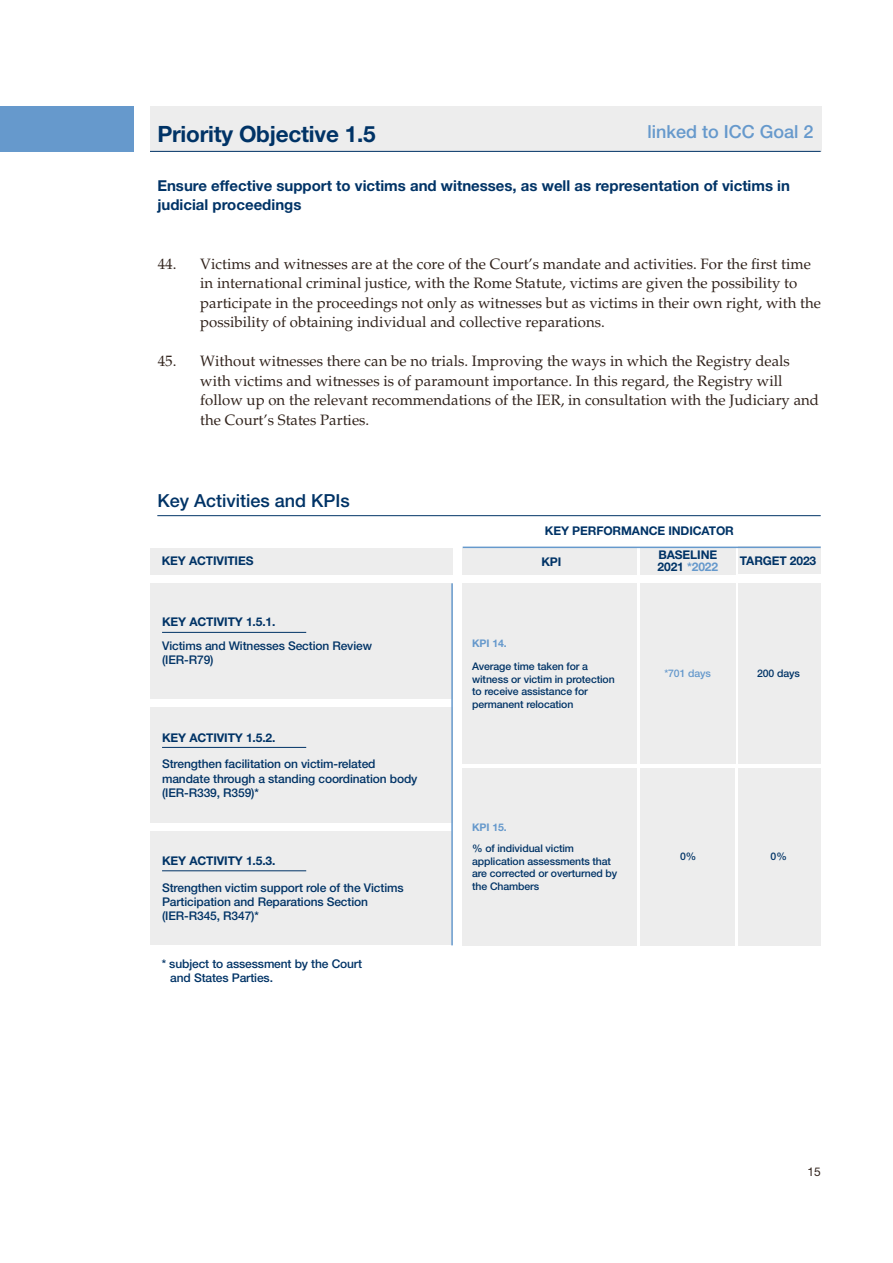
<style>
.page{position:relative;width:893px;height:1263px;background:#fff}
.page>*{position:absolute;margin:0;border:0;box-sizing:border-box;transform-origin:0 0}
.t1{font:700 22.5px "Helvetica Neue LT Pro";letter-spacing:-.01em;color:#036}
.t2{font:500 18px "Helvetica Neue LT Pro";color:#036}
.t3{font:500 18px "Helvetica Neue LT Pro";color:#69c}
.t4{font:15px/19.5px "Palatino";color:#31231c}
.t5{font:700 15px/19.5px "Helvetica Neue LT Pro";color:#036}
.t6{font:500 12px/14.4px "Helvetica Neue LT Pro";letter-spacing:-.01em;color:#036}
.t7{font:700 12px "Helvetica Neue LT Pro";letter-spacing:-.01em;color:#036}
.t8{font:700 12px "Helvetica Neue LT Pro";letter-spacing:-.01em;color:#69c}
.t9{font:12px "Helvetica Neue LT Pro";color:#31231c}
.t10{font:500 10.5px/12.6px "Helvetica Neue LT Pro";letter-spacing:-.01em;color:#036}
.t11{font:700 10.5px "Helvetica Neue LT Pro";letter-spacing:-.01em;color:#69c}
.t12{font:500 10.5px "Helvetica Neue LT Pro";letter-spacing:-.01em;color:#69c}
.s1{color:#036}
</style>
<div class="page">
<div style="left:150px;top:106px;width:671px;height:46px;background:#ededed"></div>
<hr style="left:150px;top:151px;width:671px;height:1px;background:#036">
<div style="left:150px;top:583px;width:303px;height:115px;background:#ededed"></div>
<div style="left:150px;top:548px;width:303px;height:26px;background:#ededed"></div>
<div style="left:463px;top:548px;width:174px;height:26px;background:#ededed"></div>
<div style="left:150px;top:707px;width:303px;height:116px;background:#ededed"></div>
<div style="left:150px;top:831px;width:301px;height:114px;background:#ededed"></div>
<div style="left:463px;top:583px;width:174px;height:181px;background:#ededed"></div>
<div style="left:463px;top:768px;width:174px;height:177px;background:#ededed"></div>
<hr style="left:451px;top:583px;width:2px;height:362px;background:#69c">
<hr style="left:162px;top:747px;width:144px;height:1px;background:#036">
<hr style="left:162px;top:632px;width:144px;height:1px;background:#036">
<div style="left:640px;top:548px;width:95px;height:26px;background:#ededed"></div>
<div style="left:738px;top:547px;width:83px;height:27px;background:#ededed"></div>
<div style="left:640px;top:583px;width:95px;height:181px;background:#ededed"></div>
<div style="left:640px;top:768px;width:94px;height:177px;background:#ededed"></div>
<div style="left:738px;top:583px;width:83px;height:181px;background:#ededed"></div>
<div style="left:738px;top:768px;width:83px;height:177px;background:#ededed"></div>
<hr style="left:162px;top:870px;width:144px;height:1px;background:#036">
<hr style="left:463px;top:547px;width:358px;height:1px;background:#69c">
<div style="left:0;top:106px;width:134px;height:46px;background:#69c"></div>
<hr style="left:157px;top:515px;width:664px;height:1px;background:#036">
<h3 class="t1" style="left:157px;top:120px;width:220px">Priority Objective 1.5</h3>
<p class="t5" style="left:157px;top:175px;width:634px">Ensure effective support to victims and witnesses, as well as representation of victims in judicial proceedings</p>
<h3 class="t3" style="left:647px;top:121px;width:168px">linked to ICC Goal 2</h3>
<p class="t4" style="left:200px;top:254px;width:622px;text-indent:-43px">44. Victims and witnesses are at the core of the Court’s mandate and activities. For the first time in international criminal justice, with the Rome Statute, victims are given the possibility to participate in the proceedings not only as witnesses but as victims in their own right, with the possibility of obtaining individual and collective reparations.</p>
<p class="t4" style="left:200px;top:351px;width:620px;text-indent:-43px">45. Without witnesses there can be no trials. Improving the ways in which the Registry deals with victims and witnesses is of paramount importance. In this regard, the Registry will follow up on the relevant recommendations of the IER, in consultation with the Judiciary and the Court’s States Parties.</p>
<h3 class="t2" style="left:157px;top:490px;width:194px">Key Activities and KPIs</h3>
<h3 class="t7" style="left:545px;top:524px;width:190px">KEY PERFORMANCE INDICATOR</h3>
<h3 class="t7" style="left:162px;top:554px;width:93px">KEY ACTIVITIES</h3>
<h3 class="t7" style="left:541px;top:555px;width:21px">KPI</h3>
<h3 class="t7" style="left:162px;top:615px;width:115px">KEY ACTIVITY 1.5.1.</h3>
<h3 class="t6" style="left:162px;top:638px;width:211px">Victims and Witnesses Section Review (IER-R79)</h3>
<h3 class="t7" style="left:162px;top:730px;width:115px">KEY ACTIVITY 1.5.2.</h3>
<h3 class="t6" style="left:162px;top:756px;width:257px">Strengthen facilitation on victim-related mandate through a standing coordination body (IER-R339, R359)*</h3>
<h3 class="t7" style="left:162px;top:853px;width:115px">KEY ACTIVITY 1.5.3.</h3>
<h3 class="t6" style="left:162px;top:880px;width:243px">Strengthen victim support role of the Victims<br>Participation and Reparations Section (IER-R345, R347)*</h3>
<h3 class="t6" style="left:170px;top:956px;width:193px;text-indent:-9px">* subject to assessment by the Court and States Parties.</h3>
<h3 class="t11" style="left:472px;top:637px;width:36px">KPI 14.</h3>
<h3 class="t10" style="left:472px;top:660px;width:144px">Average time taken for a witness or victim in protection to receive assistance for permanent relocation</h3>
<h3 class="t11" style="left:472px;top:820px;width:36px">KPI 15.</h3>
<h3 class="t10" style="left:472px;top:842px;width:147px">% of individual victim application assessments that are corrected or overturned by the Chambers</h3>
<h3 class="t7" style="left:658px;top:548px;width:60px">BASELINE</h3>
<h3 class="t8" style="left:658px;top:560px;width:62px"><span class="s1">2021</span> *2022</h3>
<h3 class="t7" style="left:740px;top:554px;width:78px">TARGET 2023</h3>
<h3 class="t12" style="left:664px;top:667px;width:48px">*701 days</h3>
<h3 class="t10" style="left:757px;top:667px;width:44px">200 days</h3>
<h3 class="t10" style="left:680px;top:850px;width:18px">0%</h3>
<h3 class="t10" style="left:771px;top:850px;width:18px">0%</h3>
<p class="t9" style="left:807px;top:1164px;width:15px">15</p>
</div>
